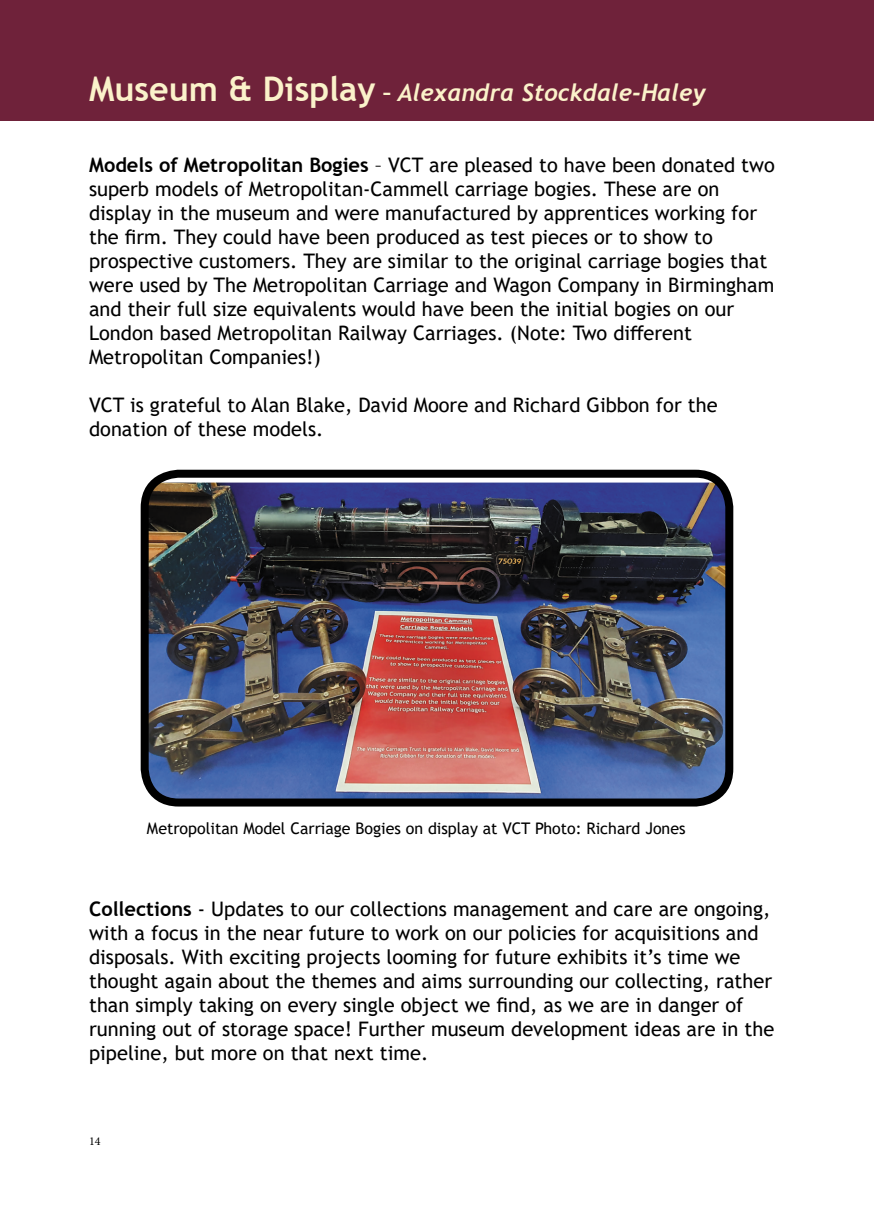
<style>
.page{position:relative;width:874px;height:1225px;background:#fff}
.page>*{position:absolute;margin:0;border:0;box-sizing:border-box;transform-origin:0 0}
.t1{font:700 34px "Trebuchet MS";color:#fbf2ca}
.t2{font:italic 700 24px "Trebuchet";color:#fbf2ca}
.t3{font:20px/24px "Trebuchet MS";color:#000}
.t4{font:16px "Trebuchet MS";color:#000}
.t5{font:12px "Minion Pro";color:#000}
.s1{font-family:"Trebuchet";font-style:italic;font-size:24px}
.s2{font-family:"Trebuchet MS";font-style:normal;font-size:34px}
.s3{font-weight:700}
</style>
<div class="page">
<div style="left:0;top:0;width:873px;height:120px;background:#6f223a"></div>
<img style="left:149px;top:482px;width:577px;height:320px">
<div style="left:141px;top:470px;width:592px;height:336px;border:8px solid #000;border-radius:34px"></div>
<p class="t1" style="left:89px;top:67px;width:357px">Locomotives Update <span class="s1">– I</span></p>
<p class="t2" style="left:480px;top:76px;width:65px">Smith</p>
<p class="t2" style="left:89px;top:77px;width:618px"><span class="s2">Museum &amp; Display</span> – Alexandra Stockdale-Haley</p>
<p class="t3" style="left:89px;top:153px;width:687px"><span class="s3">Models of Metropolitan Bogies</span> – VCT are pleased to have been donated two superb models of Metropolitan-Cammell carriage bogies. These are on</p>
<p class="t3" style="left:89px;top:201px;width:669px">display in the museum and were manufactured by apprentices working for the firm. They could have been produced as test pieces or to show to</p>
<p class="t3" style="left:89px;top:249px;width:686px">prospective customers. They are similar to the original carriage bogies that were used by The Metropolitan Carriage and Wagon Company in Birmingham and their full size equivalents would have been the initial bogies on our</p>
<p class="t3" style="left:89px;top:321px;width:604px">London based Metropolitan Railway Carriages. (Note: Two different</p>
<p class="t3" style="left:89px;top:345px;width:233px">Metropolitan Companies!)</p>
<p class="t3" style="left:89px;top:393px;width:629px">VCT is grateful to Alan Blake, David Moore and Richard Gibbon for the</p>
<p class="t3" style="left:89px;top:417px;width:236px">donation of these models.</p>
<p class="t4" style="left:147px;top:818px;width:540px">Metropolitan Model Carriage Bogies on display at VCT Photo: Richard Jones</p>
<p class="t3" style="left:89px;top:897px;width:686px"><span class="s3">Collections</span> - Updates to our collections management and care are ongoing, with a focus in the near future to work on our policies for acquisitions and disposals. With exciting projects looming for future exhibits it’s time we thought again about the themes and aims surrounding our collecting, rather than simply taking on every single object we find, as we are in danger of running out of storage space! Further museum development ideas are in the pipeline, but more on that next time.</p>
<p class="t5" style="left:89px;top:1132px;width:13px">14</p>
</div>
